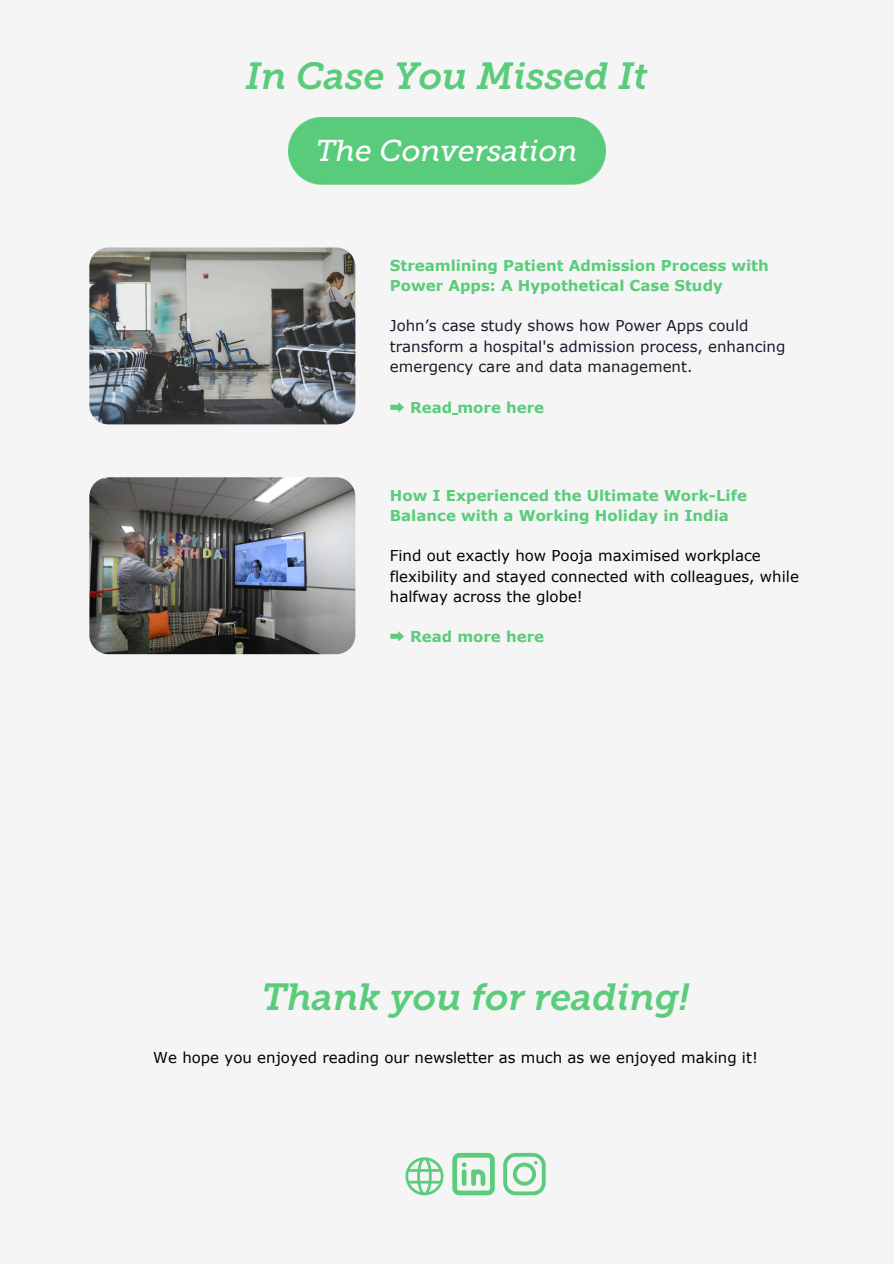
<style>
.page{position:relative;width:894px;height:1264px;background:#fff}
.page>*{position:absolute;margin:0;border:0;box-sizing:border-box;transform-origin:0 0}
.t1{font:italic 37.5px "Museo Slab 700";color:#5acc7c}
.t2{font:italic 30px "Museo Slab 500";color:#fff}
.t3{font:15px/20.2px "Verdana";color:#000}
.t4{font:700 15px/20.2px "Verdana";color:#5acc7c}
.t5{font:15px/20.2px "Verdana";color:#1a1a2d}
.s1{font-family:"Noto Sans CJ Ksc";font-weight:400}
</style>
<div class="page">
<div style="left:0;top:0;width:893px;height:1263px;background:#f5f5f5"></div>
<img style="left:89px;top:247px;width:266px;height:177px;border-radius:19px">
<img style="left:89px;top:477px;width:266px;height:177px;border-radius:19px">
<svg style="left:452px;top:1152px;width:42px;height:43px"></svg>
<svg style="left:503px;top:1152px;width:42px;height:43px"></svg>
<svg style="left:405px;top:1157px;width:38px;height:38px"></svg>
<div style="left:288px;top:118px;width:317px;height:66px;background:#59cc7c"></div>
<p class="t1" style="left:246px;top:61px;width:403px">In Case You Missed It</p>
<p class="t2" style="left:316px;top:132px;width:263px">The Conversation</p>
<h1 class="t4" style="left:390px;top:254px;width:380px">Streamlining Patient Admission Process with<br>Power Apps: A Hypothetical Case Study</h1>
<p class="t5" style="left:390px;top:315px;width:397px">John’s case study shows how Power Apps could transform a hospital's admission process, enhancing emergency care and data management.</p>
<h3 class="t4" style="left:390px;top:396px;width:156px"><span class="s1">➡️</span> Read more here</h3>
<h3 class="t4" style="left:390px;top:484px;width:358px">How I Experienced the Ultimate Work-Life<br>Balance with a Working Holiday in India</h3>
<h3 class="t3" style="left:390px;top:545px;width:410px">Find out exactly how Pooja maximised workplace flexibility and stayed connected with colleagues, while halfway across the globe!</h3>
<p class="t4" style="left:390px;top:626px;width:156px"><span class="s1">➡️</span> Read more here</p>
<h3 class="t1" style="left:262px;top:982px;width:429px">Thank you for reading!</h3>
<h1 class="t3" style="left:153px;top:1046px;width:606px">We hope you enjoyed reading our newsletter as much as we enjoyed making it!</h1>
</div>
